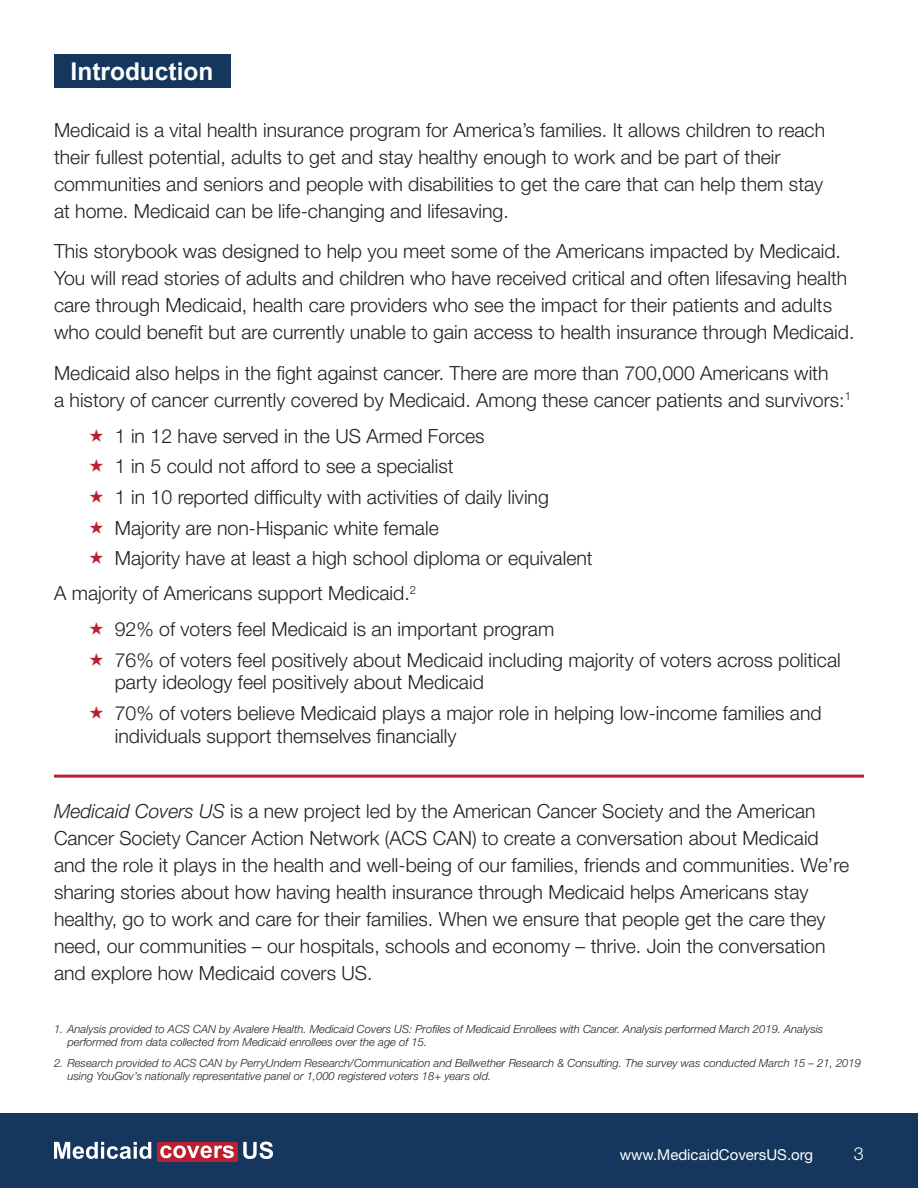
<style>
.page{position:relative;width:918px;height:1188px;background:#fff}
.page>*{position:absolute;margin:0;border:0;box-sizing:border-box;transform-origin:0 0}
.t1{font:700 24.45px "Arial";color:#fff}
.t2{font:300 19.5px/27px "Helvetica Neue";color:#231f20}
.t3{font:300 18px "Helvetica Neue";color:#fff}
.t4{font:15px "Helvetica Neue";color:#fff}
.t5{font:italic 300 11.25px/13.5px "Helvetica Neue LT Std";color:#231f20}
.s1{font-style:italic}
</style>
<div class="page">
<div style="left:0;top:1113px;width:918px;height:75px;background:#15365d"></div>
<div style="left:157px;top:1142px;width:81px;height:19px;background:#bc1f30"></div>
<svg style="left:54px;top:1142px;width:219px;height:17px"></svg>
<hr style="left:54px;top:775px;width:810px;height:3px;background:#bc1f30">
<div style="left:54px;top:54px;width:176px;height:34px;background:#15365d"></div>
<p class="t1" style="left:71px;top:55px;width:144px">Introduction</p>
<p class="t2" style="left:54px;top:116px;width:773px">Medicaid is a vital health insurance program for America’s families. It allows children to reach their fullest potential, adults to get and stay healthy enough to work and be part of their communities and seniors and people with disabilities to get the care that can help them stay at home. Medicaid can be life-changing and lifesaving.</p>
<p class="t2" style="left:54px;top:238px;width:802px">This storybook was designed to help you meet some of the Americans impacted by Medicaid.<br>You will read stories of adults and children who have received critical and often lifesaving health care through Medicaid, health care providers who see the impact for their patients and adults who could benefit but are currently unable to gain access to health insurance through Medicaid.</p>
<p class="t2" style="left:54px;top:359px;width:799px">Medicaid also helps in the fight against cancer. There are more than 700,000 Americans with<br>a history of cancer currently covered by Medicaid. Among these cancer patients and survivors:<sup>1</sup></p>
<p class="t2" style="left:115px;top:420px;width:479px;line-height:30.6px">1 in 12 have served in the US Armed Forces<br>1 in 5 could not afford to see a specialist<br>1 in 10 reported difficulty with activities of daily living Majority are non-Hispanic white female<br>Majority have at least a high school diploma or equivalent</p>
<p class="t2" style="left:115px;top:575px;width:441px;line-height:36px;text-indent:-61px">A majority of Americans support Medicaid.<sup>2<br></sup>92% of voters feel Medicaid is an important program</p>
<p class="t2" style="left:115px;top:648px;width:727px;line-height:22.5px">76% of voters feel positively about Medicaid including majority of voters across political party ideology feel positively about Medicaid</p>
<p class="t2" style="left:115px;top:701px;width:708px;line-height:22.5px">70% of voters believe Medicaid plays a major role in helping low-income families and individuals support themselves financially</p>
<p class="t2" style="left:54px;top:797px;width:797px"><span class="s1">Medicaid Covers US</span> is a new project led by the American Cancer Society and the American Cancer Society Cancer Action Network (ACS CAN) to create a conversation about Medicaid and the role it plays in the health and well-being of our families, friends and communities. We’re sharing stories about how having health insurance through Medicaid helps Americans stay healthy, go to work and care for their families. When we ensure that people get the care they need, our communities – our hospitals, schools and economy – thrive. Join the conversation and explore how Medicaid covers US.</p>
<p class="t5" style="left:68px;top:1022px;width:757px;text-indent:-14px">1. Analysis provided to ACS CAN by Avalere Health. Medicaid Covers US: Profiles of Medicaid Enrollees with Cancer. Analysis performed March 2019. Analysis performed from data collected from Medicaid enrollees over the age of 15.</p>
<p class="t5" style="left:68px;top:1056px;width:795px;text-indent:-14px">2. Research provided to ACS CAN by PerryUndem Research/Communication and Bellwether Research &amp; Consulting. The survey was conducted March 15 – 21, 2019 using YouGov’s nationally representative panel or 1,000 registered voters 18+ years old.</p>
<p class="t4" style="left:620px;top:1145px;width:195px">www.MedicaidCoversUS.org</p>
<p class="t3" style="left:854px;top:1142px;width:12px">3</p>
</div>
